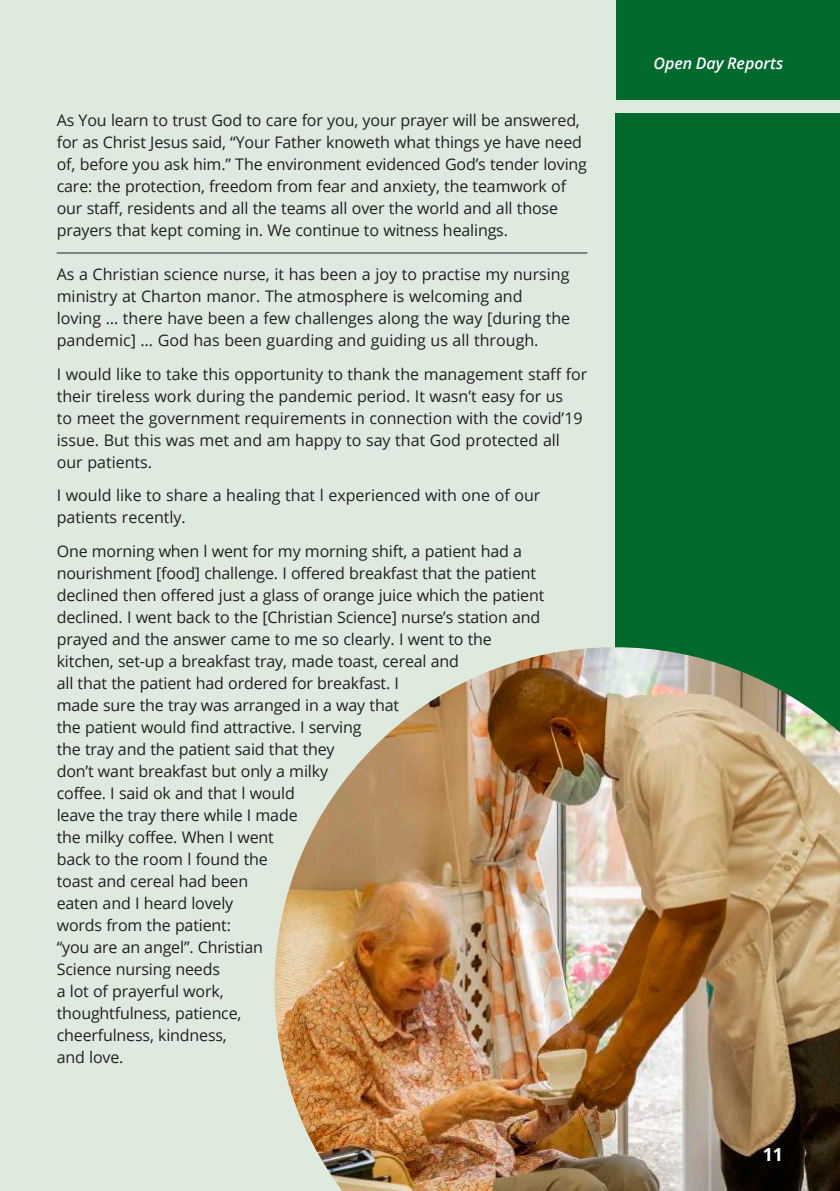
<style>
.page{position:relative;width:840px;height:1191px;background:#fff}
.page>*{position:absolute;margin:0;border:0;box-sizing:border-box;transform-origin:0 0}
.t1{font:700 18px "Open Sans";color:#fff}
.t2{font:16px/22px "Open Sans";letter-spacing:-.01em;color:#231f20}
.t3{font:italic 600 16px "Open Sans";color:#fff}
</style>
<div class="page">
<div style="left:0;top:0;width:839px;height:1191px;background:#deeade"></div>
<div style="left:616px;top:0;width:223px;height:99px;background:#00692c"></div>
<div style="left:615px;top:113px;width:224px;height:1078px;background:#00692c"></div>
<hr style="left:57px;top:253px;width:530px;height:1px;background:#231f20">
<img style="left:274px;top:647px;width:565px;height:544px">
<p class="t2" style="left:57px;top:108px;width:531px">As You learn to trust God to care for you, your prayer will be answered, for as Christ Jesus said, “Your Father knoweth what things ye have need of, before you ask him.” The environment evidenced God’s tender loving care: the protection, freedom from fear and anxiety, the teamwork of our staff, residents and all the teams all over the world and all those prayers that kept coming in. We continue to witness healings.</p>
<p class="t2" style="left:57px;top:263px;width:514px">As a Christian science nurse, it has been a joy to practise my nursing ministry at Charton manor. The atmosphere is welcoming and loving … there have been a few challenges along the way [during the pandemic] … God has been guarding and guiding us all through.</p>
<p class="t2" style="left:57px;top:362px;width:532px">I would like to take this opportunity to thank the management staff for their tireless work during the pandemic period. It wasn’t easy for us<br>to meet the government requirements in connection with the covid’19 issue. But this was met and am happy to say that God protected all our patients.</p>
<p class="t2" style="left:57px;top:484px;width:485px">I would like to share a healing that l experienced with one of our patients recently.</p>
<p class="t2" style="left:57px;top:539px;width:489px">One morning when l went for my morning shift, a patient had a nourishment [food] challenge. I offered breakfast that the patient declined then offered just a glass of orange juice which the patient declined. I went back to the [Christian Science] nurse’s station and prayed and the answer came to me so clearly. I went to the kitchen, set-up a breakfast tray, made toast, cereal and<br>all that the patient had ordered for breakfast. I<br>made sure the tray was arranged in a way that<br>the patient would find attractive. I serving<br>the tray and the patient said that they<br>don’t want breakfast but only a milky<br>coffee. I said ok and that l would<br>leave the tray there while I made<br>the milky coffee. When I went<br>back to the room l found the<br>toast and cereal had been<br>eaten and I heard lovely<br>words from the patient:<br>“you are an angel”. Christian<br>Science nursing needs<br>a lot of prayerful work,<br>thoughtfulness, patience,<br>cheerfulness, kindness,<br>and love.</p>
<p class="t3" style="left:653px;top:52px;width:131px">Open Day Reports</p>
<p class="t1" style="left:762px;top:1141px;width:22px">11</p>
</div>
